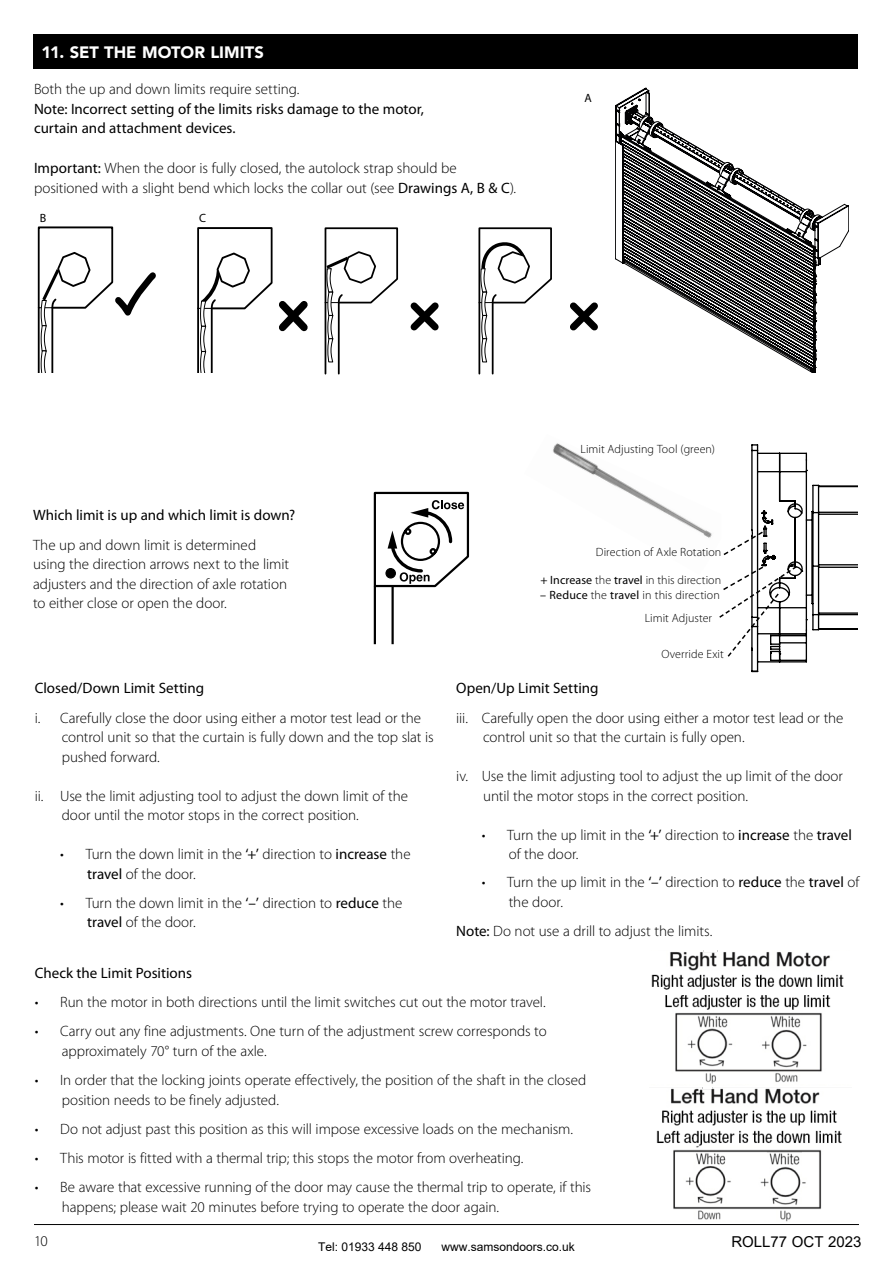
<style>
.page{position:relative;width:893px;height:1263px;background:#fff}
.page>*{position:absolute;margin:0;border:0;box-sizing:border-box;transform-origin:0 0}
.t1{font:900 16.5px "Avenir";color:#fff}
.t2{font:300 15px/19.5px "Myriad Pro";letter-spacing:-.005em;color:#000}
.t3{font:15px/19.5px "Myriad Pro";color:#000}
.t4{font:15px "Arial";color:#000}
.t5{font:300 12px/23.1px "Myriad Pro";letter-spacing:.005em;color:#000}
.t6{font:12px "Arial";color:#000}
.t7{font:12px "Myriad Pro";color:#000}
.t8{font:7.95px "Century Gothic";color:#000}
.s1{font-weight:400}
</style>
<div class="page">
<hr style="left:34px;top:1224px;width:825px;height:1px;background:#000">
<img style="left:552px;top:443px;width:160px;height:95px">
<hr style="left:374px;top:586px;width:2px;height:58px;background:#000">
<hr style="left:391px;top:586px;width:3px;height:58px;background:#000">
<svg style="left:373px;top:491px;width:97px;height:98px"></svg>
<svg style="left:616px;top:91px;width:34px;height:172px"></svg>
<svg style="left:622px;top:116px;width:200px;height:257px"></svg>
<svg style="left:38px;top:226px;width:118px;height:146px"></svg>
<svg style="left:197px;top:227px;width:111px;height:145px"></svg>
<svg style="left:478px;top:227px;width:74px;height:148px"></svg>
<svg style="left:570px;top:302px;width:28px;height:29px"></svg>
<svg style="left:325px;top:227px;width:114px;height:148px"></svg>
<img style="left:656px;top:1087px;width:186px;height:134px">
<img style="left:651px;top:950px;width:193px;height:134px">
<svg style="left:719px;top:444px;width:139px;height:229px"></svg>
<div style="left:33px;top:34px;width:825px;height:35px;background:#000"></div>
<p class="t1" style="left:42px;top:38px;width:224px">11. SET THE MOTOR LIMITS</p>
<p class="t2" style="left:34px;top:80px;width:267px">Both the up and down limits require setting.</p>
<p class="t3" style="left:34px;top:99px;width:392px">Note: Incorrect setting of the limits risks damage to the motor, curtain and attachment devices.</p>
<p class="t2" style="left:34px;top:159px;width:484px"><span class="s1">Important:</span> When the door is fully closed, the autolock strap should be positioned with a slight bend which locks the collar out (see <span class="s1">Drawings A, B &amp; C</span>).</p>
<p class="t7" style="left:40px;top:211px;width:8px">B</p>
<p class="t7" style="left:199px;top:210px;width:8px">C</p>
<p class="t7" style="left:584px;top:91px;width:9px">A</p>
<p class="t3" style="left:33px;top:505px;width:264px">Which limit is up and which limit is down?</p>
<p class="t2" style="left:33px;top:535px;width:258px">The up and down limit is determined using the direction arrows next to the limit adjusters and the direction of axle rotation to either close or open the door.</p>
<p class="t5" style="left:581px;top:437px;width:136px">Limit Adjusting Tool (green)</p>
<p class="t5" style="left:596px;top:540px;width:127px">Direction of Axle Rotation</p>
<p class="t5" style="left:540px;top:569px;width:182px"><span class="s1">+ Increase</span> the <span class="s1">travel</span> in this direction</p>
<p class="t5" style="left:645px;top:583px;width:77px;text-indent:-105px"><span class="s1">– Reduce</span> the <span class="s1">travel</span> in this direction<br>Limit Adjuster</p>
<p class="t5" style="left:662px;top:642px;width:64px">Override Exit</p>
<p class="t3" style="left:35px;top:678px;width:171px">Closed/Down Limit Setting</p>
<p class="t2" style="left:62px;top:708px;width:373px;text-indent:-27px">i. Carefully close the door using either a motor test lead or the control unit so that the curtain is fully down and the top slat is pushed forward.</p>
<p class="t2" style="left:62px;top:786px;width:348px;text-indent:-27px">ii. Use the limit adjusting tool to adjust the down limit of the door until the motor stops in the correct position.</p>
<p class="t2" style="left:87px;top:845px;width:325px;text-indent:-27px">• Turn the down limit in the <span class="s1">‘+’</span> direction to <span class="s1">increase</span> the <span class="s1">travel</span> of the door.</p>
<p class="t2" style="left:87px;top:893px;width:317px;text-indent:-27px">• Turn the down limit in the <span class="s1">‘–’</span> direction to <span class="s1">reduce</span> the <span class="s1">travel</span> of the door.</p>
<p class="t3" style="left:456px;top:678px;width:144px">Open/Up Limit Setting</p>
<p class="t2" style="left:483px;top:708px;width:362px;text-indent:-27px">iii. Carefully open the door using either a motor test lead or the control unit so that the curtain is fully open.</p>
<p class="t2" style="left:483px;top:767px;width:361px;text-indent:-27px">iv. Use the limit adjusting tool to adjust the up limit of the door until the motor stops in the correct position.</p>
<p class="t2" style="left:509px;top:825px;width:345px;text-indent:-27px">• Turn the up limit in the <span class="s1">‘+’</span> direction to <span class="s1">increase</span> the <span class="s1">travel </span>of the door.</p>
<p class="t2" style="left:509px;top:873px;width:352px;text-indent:-27px">• Turn the up limit in the <span class="s1">‘–’</span> direction to <span class="s1">reduce</span> the <span class="s1">travel</span> of the door.</p>
<p class="t2" style="left:456px;top:921px;width:258px"><span class="s1">Note:</span> Do not use a drill to adjust the limits.</p>
<p class="t8" style="left:492px;top:695px;width:6px;rotate:-180deg">E</p>
<p class="t8" style="left:492px;top:782px;width:5px;rotate:-180deg">F</p>
<p class="t3" style="left:35px;top:963px;width:159px">Check the Limit Positions</p>
<p class="t2" style="left:35px;top:992px;width:512px">• Run the motor in both directions until the limit switches cut out the motor travel.</p>
<p class="t2" style="left:62px;top:1022px;width:486px;text-indent:-27px">• Carry out any fine adjustments. One turn of the adjustment screw corresponds to approximately 70° turn of the axle.</p>
<p class="t2" style="left:62px;top:1070px;width:526px;text-indent:-27px">• In order that the locking joints operate effectively, the position of the shaft in the closed position needs to be finely adjusted.</p>
<p class="t2" style="left:35px;top:1119px;width:540px">• Do not adjust past this position as this will impose excessive loads on the mechanism.</p>
<p class="t2" style="left:35px;top:1148px;width:490px">• This motor is fitted with a thermal trip; this stops the motor from overheating.</p>
<p class="t2" style="left:62px;top:1178px;width:531px;text-indent:-27px">• Be aware that excessive running of the door may cause the thermal trip to operate, if this happens; please wait 20 minutes before trying to operate the door again.</p>
<p class="t2" style="left:34px;top:1231px;width:15px">10</p>
<p class="t4" style="left:731px;top:1232px;width:132px">ROLL77 OCT 2023</p>
<p class="t6" style="left:318px;top:1239px;width:105px">Tel: 01933 448 850</p>
<p class="t6" style="left:441px;top:1239px;width:135px">www.samsondoors.co.uk</p>
</div>
